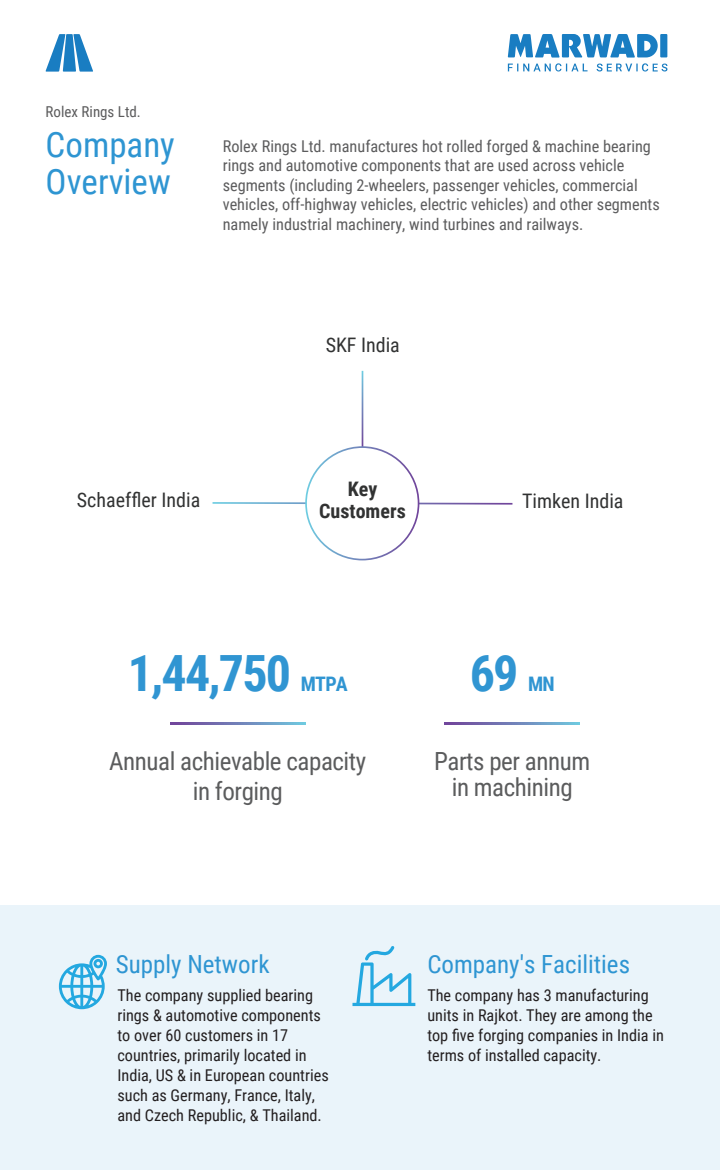
<style>
.page{position:relative;width:720px;height:1170px;background:#fff}
.page>*{position:absolute;margin:0;border:0;box-sizing:border-box;transform-origin:0 0}
.t1{font:700 50px "Roboto Condensed";letter-spacing:-.035em;color:#3095d2}
.t2{font:35px/37.5px "Roboto Condensed";color:#2e95d2}
.t3{font:25px/30px "Roboto Condensed";letter-spacing:-.02em;color:#5b5c5d;text-align:center}
.t4{font:25px "Roboto Condensed";color:#2e95d2}
.t5{font:20px "Roboto Condensed";color:#313232}
.t6{font:700 20px/22.5px "Roboto Condensed";color:#313232;text-align:center}
.t7{font:700 20px "Roboto Condensed";letter-spacing:-.035em;color:#3095d2}
.t8{font:16.25px/20px "Roboto Condensed";color:#231f20}
.t9{font:16.25px/19.5px "Roboto Condensed";color:#5c5c5d}
.t10{font:15px "Roboto Condensed";color:#5b5b5c}
</style>
<div class="page">
<div style="left:0;top:905px;width:720px;height:265px;background:#eaf4fa"></div>
<svg style="left:352px;top:946px;width:63px;height:60px"></svg>
<svg style="left:59px;top:955px;width:48px;height:54px"></svg>
<svg style="left:508px;top:34px;width:159px;height:38px"></svg>
<svg style="left:46px;top:34px;width:47px;height:38px"></svg>
<svg style="left:212px;top:501px;width:301px;height:4px"></svg>
<div style="left:306px;top:447px;width:113px;height:113px;background:#fff;border-radius:50%"></div>
<div style="left:305px;top:446px;width:114px;height:114px;border:2px solid #fff;border-radius:50%"></div>
<svg style="left:170px;top:722px;width:135px;height:3px"></svg>
<svg style="left:445px;top:722px;width:135px;height:3px"></svg>
<p class="t10" style="left:46px;top:101px;width:97px">Rolex Rings Ltd.</p>
<h2 class="t2" style="left:46px;top:124px;width:131px">Company<br>Overview</h2>
<p class="t9" style="left:223px;top:136px;width:439px">Rolex Rings Ltd. manufactures hot rolled forged &amp; machine bearing rings and automotive components that are used across vehicle segments (including 2-wheelers, passenger vehicles, commercial vehicles, off-highway vehicles, electric vehicles) and other segments namely industrial machinery, wind turbines and railways.</p>
<p class="t5" style="left:326px;top:331px;width:76px">SKF India</p>
<p class="t6" style="left:319px;top:477px;width:88px">Key<br>Customers</p>
<p class="t5" style="left:77px;top:486px;width:125px">Schaeffler India</p>
<p class="t5" style="left:522px;top:487px;width:103px">Timken India</p>
<h1 class="t1" style="left:128px;top:638px;width:165px">1,44,750</h1>
<p class="t7" style="left:301px;top:670px;width:49px">MTPA</p>
<h3 class="t3" style="left:109px;top:745px;width:258px">Annual achievable capacity in forging</h3>
<h3 class="t4" style="left:116px;top:946px;width:155px">Supply Network</h3>
<p class="t8" style="left:117px;top:984px;width:213px">The company supplied bearing rings &amp; automotive components to over 60 customers in 17 countries, primarily located in<br>India, US &amp; in European countries such as Germany, France, Italy, and Czech Republic, &amp; Thailand.</p>
<h1 class="t1" style="left:470px;top:638px;width:50px">69</h1>
<p class="t7" style="left:528px;top:670px;width:28px">MN</p>
<h3 class="t3" style="left:434px;top:747px;width:158px;line-height:26.2px">Parts per annum in machining</h3>
<h3 class="t4" style="left:427px;top:946px;width:204px">Company's Facilities</h3>
<p class="t8" style="left:427px;top:984px;width:238px">The company has 3 manufacturing units in Rajkot. They are among the top five forging companies in India in terms of installed capacity.</p>
</div>
